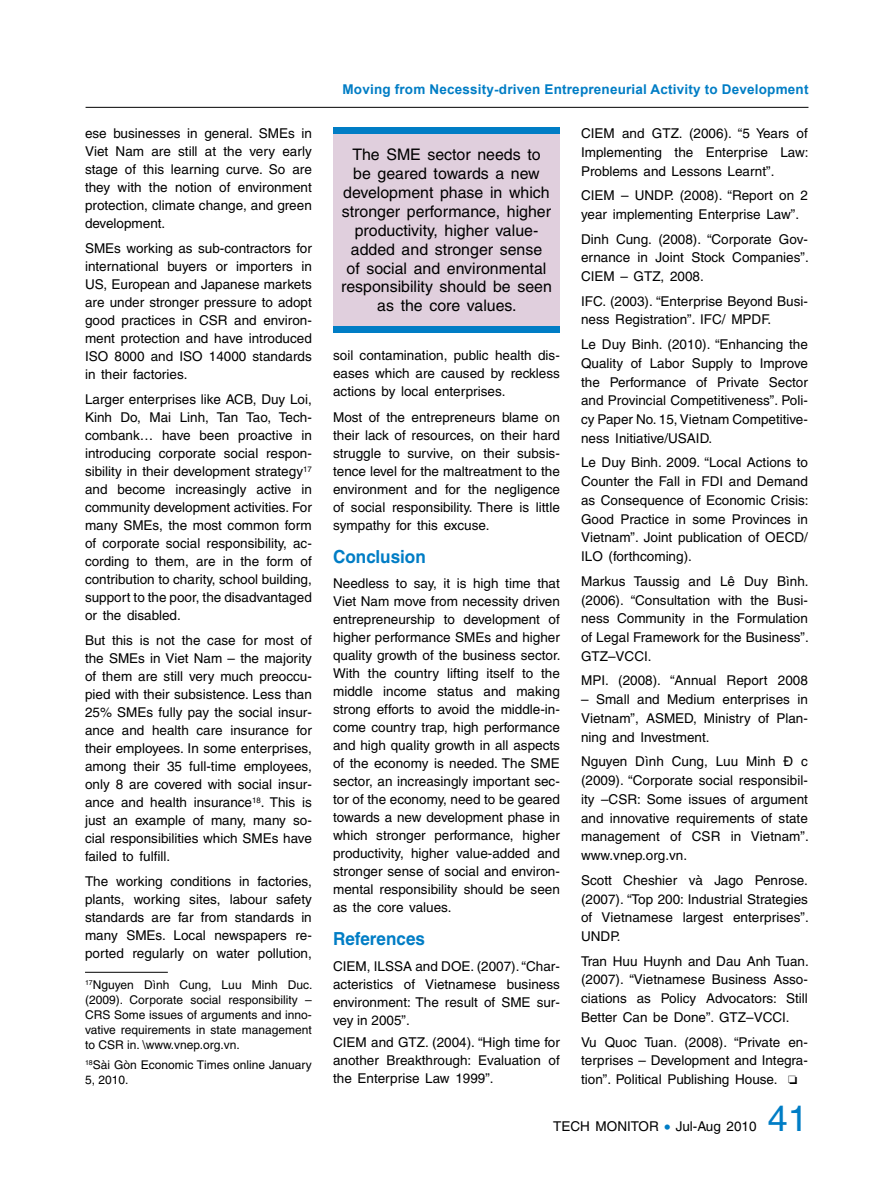
<style>
.page{position:relative;width:893px;height:1191px;background:#fff}
.page>*{position:absolute;margin:0;border:0;box-sizing:border-box;transform-origin:0 0}
.t1{font:36px "Helvetica";color:#007dc5}
.t2{font:700 18px "Helvetica";color:#007dc5;scale:.95 1}
.t3{font:15.9px/18.9px "Helvetica";color:#000;text-align:center}
.t4{font:13.5px/18px "Helvetica";color:#000;text-align:justify}
.t5{font:700 13.5px "Arial";letter-spacing:.015em;color:#007dc5}
.t6{font:12px/15px "Helvetica";color:#000;text-align:justify}
.s1{font-family:"Dixieland";font-size:12px}
.s2{font-size:16.5px;color:#007dc5}
</style>
<div class="page">
<hr style="left:86px;top:107px;width:722px;height:1px;background:#000">
<div style="left:333px;top:131px;width:227px;height:196px;background:#e0cfdd"></div>
<div style="left:333px;top:128px;width:227px;height:6px;background:#007dc5"></div>
<div style="left:333px;top:327px;width:227px;height:6px;background:#007dc5"></div>
<hr style="left:85px;top:972px;width:83px;height:1px;background:#000">
<p class="t4" style="left:85px;top:124px;width:228px">ese businesses in general. SMEs in Viet Nam are still at the very early stage of this learning curve. So are they with the notion of environment protection, climate change, and green development.</p>
<p class="t4" style="left:85px;top:239px;width:228px">SMEs working as sub-contractors for international buyers or importers in US, European and Japanese markets are under stronger pressure to adopt good practices in CSR and environ&shy;ment protection and have introduced I SO 8000 and I SO 14000 standards in their factories.</p>
<p class="t4" style="left:85px;top:390px;width:228px">Larger enterprises like ACB, Duy Loi, Kinh Do, Mai Linh, Tan Tao, Tech&shy;combank… have been proactive in introducing corporate social respon&shy;sibility in their development strategy<sup>17 </sup>and become increasingly active in community development activities. For many SMEs, the most common form of corporate social responsibility, ac&shy;cording to them, are in the form of contribution to charity, school building, support to the poor, the disadvantaged or the disabled.</p>
<p class="t4" style="left:85px;top:631px;width:228px">But this is not the case for most of the SMEs in Viet Nam – the majority of them are still very much preoccu&shy;pied with their subsistence. Less than 25% SMEs fully pay the social insur&shy;ance and health care insurance for their employees. I n some enterprises, among their 35 full-time employees, only 8 are covered with social insur&shy;ance and health insurance<sup>18</sup>. This is just an example of many, many so&shy;cial responsibilities which SMEs have failed to fulfill.</p>
<p class="t4" style="left:85px;top:872px;width:228px">The working conditions in factories, plants, working sites, labour safety standards are far from standards in many SMEs. Local newspapers re&shy;ported regularly on water pollution,</p>
<p class="t6" style="left:85px;top:977px;width:229px"><sup>17</sup>Nguyen Dình Cung, Luu Minh Duc. (2009). Corporate social responsibility – CRS Some issues of arguments and inno&shy;vative requirements in state management to CSR in. \www.vnep.org.vn.</p>
<p class="t6" style="left:85px;top:1057px;width:228px"><sup>18</sup>Sài Gòn Economic Times online January<br>5, 2010.</p>
<p class="t5" style="left:342px;top:81px;width:468px">Moving from Necessity-driven Entrepreneurial Activity to Development</p>
<p class="t3" style="left:341px;top:145px;width:212px">The SME sector needs to<br>be geared towards a new development phase in which stronger performance, higher productivity, higher value&shy;added and stronger sense<br>of social and environmental responsibility should be seen as the core values.</p>
<p class="t4" style="left:333px;top:346px;width:228px">soil contamination, public health dis&shy;eases which are caused by reckless actions by local enterprises.</p>
<p class="t4" style="left:333px;top:408px;width:228px">Most of the entrepreneurs blame on their lack of resources, on their hard struggle to survive, on their subsis&shy;tence level for the maltreatment to the environment and for the negligence of social responsibility. There is little sympathy for this excuse.</p>
<h2 class="t2" style="left:333px;top:545px;width:99px">Conclusion</h2>
<p class="t4" style="left:333px;top:574px;width:229px;text-align:left">Needless to say, it is high time that Viet Nam move from necessity driven entrepreneurship to development of higher performance SMEs and higher quality growth of the business sector.<br>With the country lifting itself to the middle income status and making strong efforts to avoid the middle-in&shy;come country trap, high performance and high quality growth in all aspects of the economy is needed. The SME sector, an increasingly important sec&shy;tor of the economy, need to be geared towards a new development phase in which stronger performance, higher productivity, higher value-added and stronger sense of social and environ&shy;mental responsibility should be seen as the core values.</p>
<h2 class="t2" style="left:333px;top:928px;width:98px">References</h2>
<p class="t4" style="left:333px;top:957px;width:228px">CIE M, I LSSA and DOE . (2007). “Char&shy;acteristics of Vietnamese business environment: The result of SME sur&shy;vey in 2005”.</p>
<p class="t4" style="left:333px;top:1033px;width:228px">CIEM and GTZ. (2004). “High time for another Breakthrough: Evaluation of the Enterprise Law 1999”.</p>
<p class="t4" style="left:581px;top:124px;width:229px;line-height:18.8px">CIE M and GTZ. (2006). “5 Years of I mplementing the Enterprise Law:<br>Problems and Lessons Learnt”.</p>
<p class="t4" style="left:581px;top:186px;width:228px;line-height:18.8px">CIE M – UNDP. (2008). “Report on 2 year implementing Enterprise Law”.</p>
<p class="t4" style="left:581px;top:229px;width:229px;line-height:18.8px">Dinh Cung. (2008). “Corporate Gov&shy;ernance in Joint Stock Companies”.<br>CIE M – GTZ, 2008.</p>
<p class="t4" style="left:581px;top:291px;width:228px;line-height:18.8px">IFC. (2003). “Enterprise Beyond Busi&shy;ness Registration”. IFC/ MPDF.</p>
<p class="t4" style="left:581px;top:335px;width:228px;line-height:18.8px">Le Duy Binh. (2010). “Enhancing the Quality of Labor Supply to I mprove the Performance of Private Sector and Provincial Competitiveness”. Poli&shy;cy Paper No. 15, Vietnam Competitive&shy;ness I nitiative/USAI D.</p>
<p class="t4" style="left:581px;top:453px;width:229px;line-height:18.8px">Le Duy Binh. 2009. “Local Actions to Counter the Fall in FDI and Demand as Consequence of Economic Crisis:<br>Good Practice in some Provinces in Vietnam”. Joint publication of OECD/ I LO (forthcoming).</p>
<p class="t4" style="left:581px;top:571px;width:229px;line-height:18.8px">Markus Taussig and Lê Duy Bình. (2006). “Consultation with the Busi&shy;ness Community in the Formulation of Legal Framework for the Business”.<br>GTZ–VCCI .</p>
<p class="t4" style="left:581px;top:671px;width:228px">MPI . (2008). “Annual Report 2008</p>
<p class="t4" style="left:581px;top:690px;width:228px;line-height:18.8px">– Small and Medium enterprises in Vietnam”, ASMED, Ministry of Plan&shy;ning and I nvestment.</p>
<p class="t4" style="left:581px;top:752px;width:229px;line-height:18.8px">Nguyen Dình Cung, Luu Minh Đ c (2009). “Corporate social responsibil&shy;ity –CSR: Some issues of argument and innovative requirements of state management of CSR in Vietnam”. www.vnep.org.vn.</p>
<p class="t4" style="left:581px;top:870px;width:229px;line-height:18.8px">Scott Cheshier và Jago Penrose. (2007). “Top 200: I ndustrial Strategies of Vietnamese largest enterprises”.<br>UNDP.</p>
<p class="t4" style="left:581px;top:951px;width:229px;line-height:18.8px">Tran Huu Huynh and Dau Anh Tuan. (2007). “Vietnamese Business Asso&shy;ciations as Policy Advocators: Still Better Can be Done”. GTZ–VCCI.</p>
<p class="t4" style="left:581px;top:1032px;width:228px;line-height:18.8px">Vu Quoc Tuan. (2008). “Private en&shy;terprises – Development and I ntegra&shy;tion”. Political Publishing House. <span class="s1">o</span></p>
<p class="t4" style="left:553px;top:1117px;width:205px">Tech Monitor <span class="s2">•</span> Jul-Aug 2010</p>
<h1 class="t1" style="left:768px;top:1097px;width:42px">41</h1>
</div>
